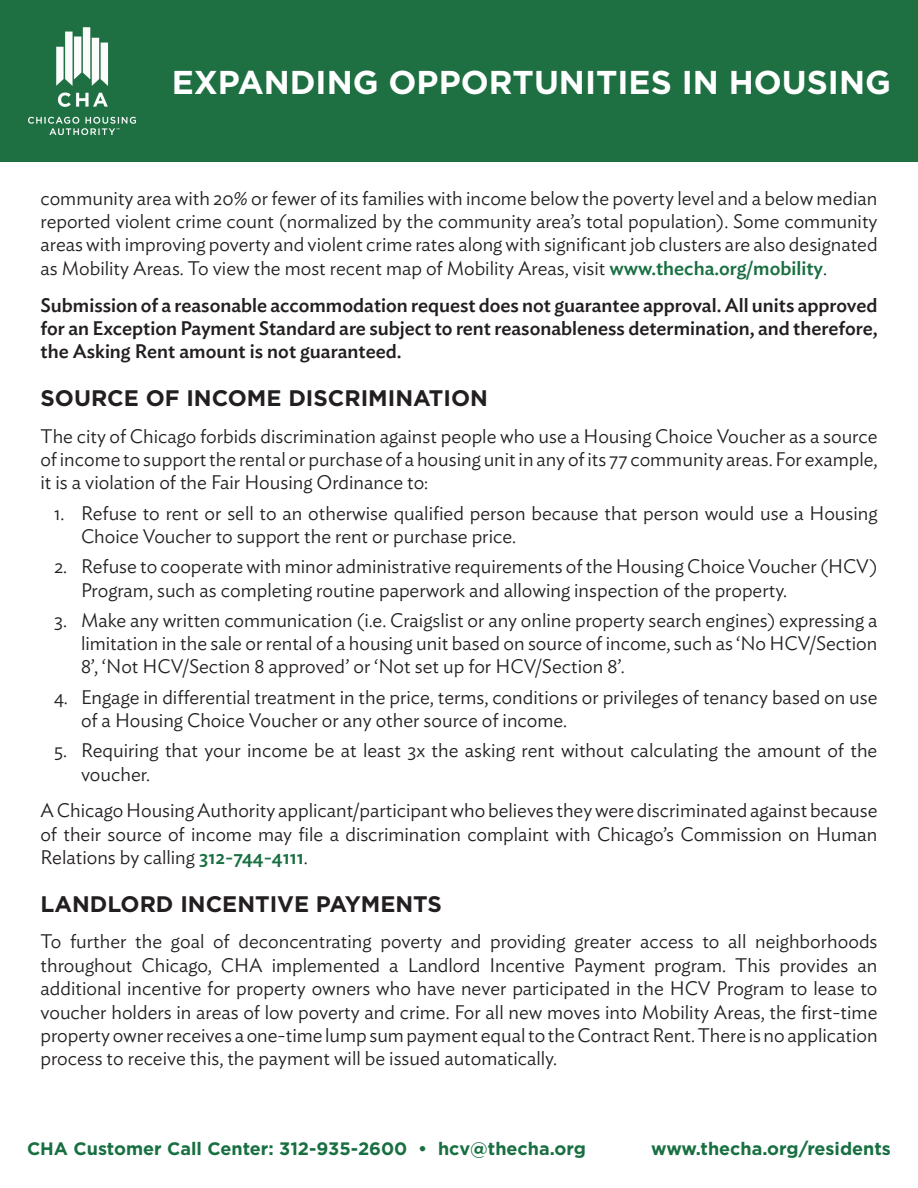
<style>
.page{position:relative;width:918px;height:1188px;background:#fff}
.page>*{position:absolute;margin:0;border:0;box-sizing:border-box;transform-origin:0 0}
.t1{font:700 33px "Gotham";color:#fff}
.t2{font:700 22.5px "Gotham";color:#231f20}
.t3{font:300 19.5px/23.4px "Ideal Sans";color:#231f20;text-align:justify}
.t4{font:500 19.5px/23.4px "Ideal Sans";color:#231f20;text-align:justify}
.t5{font:700 18px "Gotham";color:#186f41}
.s1{font-weight:500;color:#186f41}
</style>
<div class="page">
<div style="left:0;top:0;width:918px;height:162px;background:#1e6f41"></div>
<img style="left:29px;top:28px;width:106px;height:107px">
<h1 class="t1" style="left:172px;top:61px;width:721px">EXPANDING OPPORTUNITIES IN HOUSING</h1>
<p class="t3" style="left:40px;top:184px;width:839px">community area with 20% or fewer of its families with income below the poverty level and a below median reported violent crime count (normalized by the community area’s total population). Some community areas with improving poverty and violent crime rates along with significant job clusters are also designated as Mobility Areas. To view the most recent map of Mobility Areas, visit <span class="s1">www.thecha.org/mobility</span>.</p>
<p class="t4" style="left:40px;top:292px;width:839px">Submission of a reasonable accommodation request does not guarantee approval. All units approved for an Exception Payment Standard are subject to rent reasonableness determination, and therefore, the Asking Rent amount is not guaranteed.</p>
<p class="t2" style="left:40px;top:383px;width:449px">SOURCE OF INCOME DISCRIMINATION</p>
<p class="t3" style="left:40px;top:422px;width:839px">The city of Chicago forbids discrimination against people who use a Housing Choice Voucher as a source of income to support the rental or purchase of a housing unit in any of its 77 community areas. For example, it is a violation of the Fair Housing Ordinance to:</p>
<p class="t3" style="left:81px;top:499px;width:798px;text-indent:-27px">1. Refuse to rent or sell to an otherwise qualified person because that person would use a Housing<br>Choice Voucher to support the rent or purchase price.</p>
<p class="t3" style="left:81px;top:553px;width:798px;text-indent:-27px">2. Refuse to cooperate with minor administrative requirements of the Housing Choice Voucher (HCV)<br>Program, such as completing routine paperwork and allowing inspection of the property.</p>
<p class="t3" style="left:81px;top:607px;width:798px;text-indent:-27px">3. Make any written communication (i.e. Craigslist or any online property search engines) expressing a limitation in the sale or rental of a housing unit based on source of income, such as ‘No HCV/Section 8’, ‘Not HCV/Section 8 approved’ or ‘Not set up for HCV/Section 8’.</p>
<p class="t3" style="left:81px;top:683px;width:798px;text-indent:-27px">4. Engage in differential treatment in the price, terms, conditions or privileges of tenancy based on use of a Housing Choice Voucher or any other source of income.</p>
<p class="t3" style="left:81px;top:737px;width:798px;text-indent:-27px">5. Requiring that your income be at least 3x the asking rent without calculating the amount of the voucher.</p>
<p class="t3" style="left:40px;top:797px;width:838px">A Chicago Housing Authority applicant/participant who believes they were discriminated against because of their source of income may file a discrimination complaint with Chicago’s Commission on Human Relations by calling <span class="s1">312-744-4111</span>.</p>
<p class="t2" style="left:40px;top:889px;width:403px">LANDLORD INCENTIVE PAYMENTS</p>
<p class="t3" style="left:40px;top:928px;width:839px">To further the goal of deconcentrating poverty and providing greater access to all neighborhoods throughout Chicago, CHA implemented a Landlord Incentive Payment program. This provides an additional incentive for property owners who have never participated in the HCV Program to lease to voucher holders in areas of low poverty and crime. For all new moves into Mobility Areas, the first-time property owner receives a one-time lump sum payment equal to the Contract Rent. There is no application process to receive this, the payment will be issued automatically.</p>
<p class="t5" style="left:27px;top:1137px;width:560px">CHA Customer Call Center: 312-935-2600 • hcv@thecha.org</p>
<p class="t5" style="left:651px;top:1137px;width:241px">www.thecha.org/residents</p>
</div>
